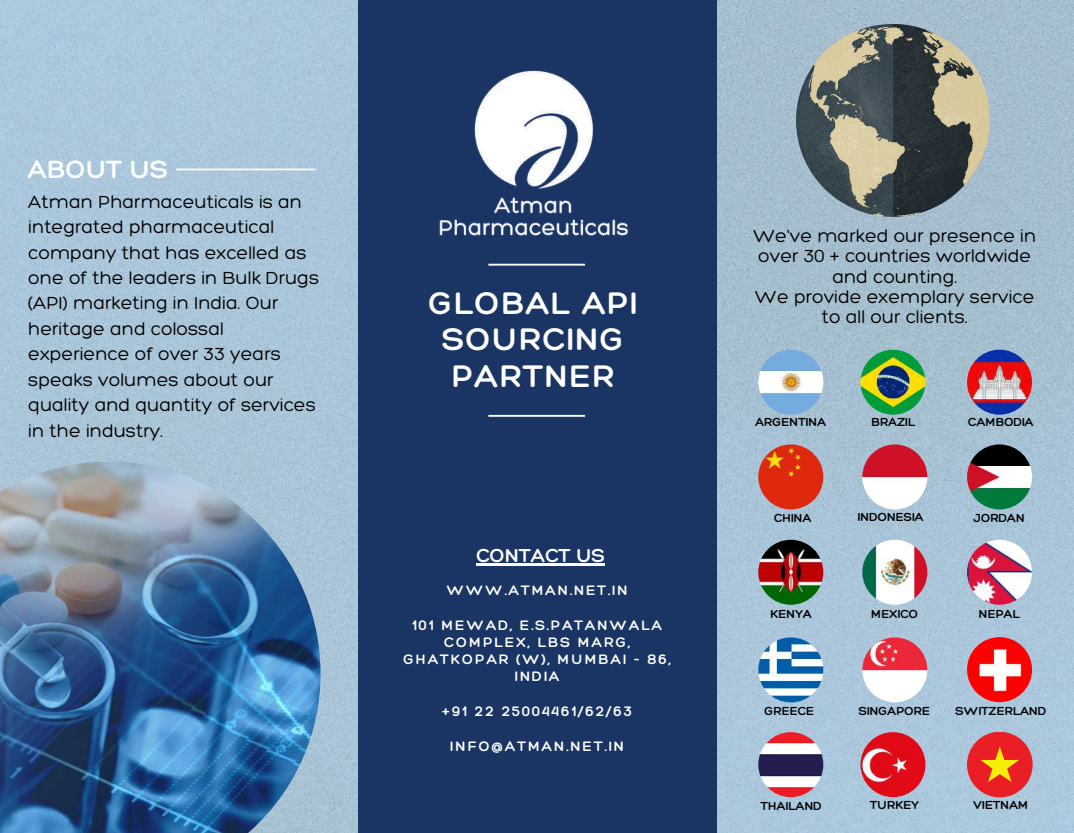
<style>
.page{position:relative;width:1074px;height:833px;background:#fff}
.page>*{position:absolute;margin:0;border:0;box-sizing:border-box;transform-origin:0 0}
.t1{font:300 33.88px/36.6px "Hero";letter-spacing:.04em;color:#fff}
.t2{font:300 27.12px "Hero";color:#fefefe}
.t3{font:300 20.38px "Hero";color:#fff}
.t4{font:300 19px/25.4px "Hero";color:#000;text-align:center}
.t5{font:300 14.88px/17.2px "Hero";letter-spacing:.125em;color:#fff;text-align:center}
.t6{font:300 12.62px "Hero";color:#000}
</style>
<div class="page">
<img style="left:0;top:0;width:1073px;height:832px">
<div style="left:358px;top:0;width:358px;height:832px;background:#1a3564"></div>
<hr style="left:488px;top:415px;width:97px;height:2px;background:#fff">
<hr style="left:176px;top:168px;width:140px;height:2px;background:#fbf9f2">
<img style="left:0;top:461px;width:320px;height:371px">
<hr style="left:488px;top:264px;width:97px;height:1px;background:#fff">
<img style="left:758px;top:349px;width:65px;height:65px;border-radius:50%">
<img style="left:860px;top:349px;width:65px;height:65px;border-radius:50%">
<img style="left:758px;top:444px;width:65px;height:65px;border-radius:50%">
<img style="left:862px;top:444px;width:65px;height:65px;border-radius:50%">
<img style="left:967px;top:444px;width:65px;height:65px;border-radius:50%">
<img style="left:862px;top:539px;width:65px;height:65px;border-radius:50%">
<img style="left:967px;top:539px;width:65px;height:65px;border-radius:50%">
<img style="left:862px;top:637px;width:65px;height:65px;border-radius:50%">
<img style="left:967px;top:637px;width:65px;height:65px;border-radius:50%">
<img style="left:758px;top:732px;width:65px;height:65px;border-radius:50%">
<img style="left:860px;top:732px;width:65px;height:65px;border-radius:50%">
<svg style="left:796px;top:24px;width:193px;height:193px;background:#777e79"></svg>
<img style="left:967px;top:349px;width:65px;height:65px;border-radius:50%">
<img style="left:758px;top:539px;width:65px;height:65px;border-radius:50%">
<img style="left:758px;top:637px;width:65px;height:65px;border-radius:50%">
<div style="left:967px;top:731px;width:65px;height:66px;background:#ea1e25;border-radius:50%"></div>
<svg style="left:980px;top:746px;width:39px;height:36px"></svg>
<img style="left:439px;top:70px;width:190px;height:167px">
<hr style="left:476px;top:563px;width:129px;height:2px;background:#fff">
<h2 class="t2" style="left:28px;top:152px;width:141px">ABOUT US</h2>
<p class="t4" style="left:28px;top:188px;width:292px;text-align:left">Atman Pharmaceuticals is an integrated pharmaceutical company that has excelled as one of the leaders in Bulk Drugs (API) marketing in India. Our heritage and colossal experience of over 33 years speaks volumes about our quality and quantity of services in the industry.</p>
<h1 class="t1" style="left:429px;top:283px;width:210px">GLOBAL API</h1>
<h1 class="t1" style="left:442px;top:320px;width:183px">SOURCING<br>PARTNER</h1>
<p class="t3" style="left:476px;top:543px;width:130px">CONTACT US</p>
<p class="t5" style="left:446px;top:581px;width:183px">WWW.ATMAN.NET.IN</p>
<p class="t5" style="left:403px;top:615px;width:269px">101 MEWAD, E.S.PATANWALA<br>COMPLEX, LBS MARG,<br>GHATKOPAR (W), MUMBAI - 86,<br>INDIA</p>
<p class="t5" style="left:442px;top:702px;width:191px">+91 22 25004461/62/63</p>
<p class="t5" style="left:450px;top:736px;width:175px">INFO@ATMAN.NET.IN</p>
<p class="t4" style="left:753px;top:225px;width:285px;line-height:20.4px">We've marked our presence in over 30 + countries worldwide and counting.<br>We provide exemplary service</p>
<p class="t4" style="left:821px;top:304px;width:147px">to all our clients.</p>
<p class="t6" style="left:755px;top:414px;width:72px">ARGENTINA</p>
<p class="t6" style="left:871px;top:414px;width:45px">BRAZIL</p>
<p class="t6" style="left:968px;top:414px;width:67px">CAMBODIA</p>
<p class="t6" style="left:774px;top:509px;width:39px">CHINA</p>
<p class="t6" style="left:857px;top:509px;width:67px">INDONESIA</p>
<p class="t6" style="left:973px;top:509px;width:53px">JORDAN</p>
<p class="t6" style="left:770px;top:606px;width:43px">KENYA</p>
<p class="t6" style="left:764px;top:703px;width:51px">GREECE</p>
<p class="t6" style="left:871px;top:606px;width:49px">MEXICO</p>
<p class="t6" style="left:978px;top:606px;width:43px">NEPAL</p>
<p class="t6" style="left:858px;top:703px;width:73px">SINGAPORE</p>
<p class="t6" style="left:955px;top:703px;width:92px">SWITZERLAND</p>
<p class="t6" style="left:760px;top:797px;width:62px">THAILAND</p>
<p class="t6" style="left:870px;top:796px;width:51px">TURKEY</p>
<p class="t6" style="left:973px;top:796px;width:56px">VIETNAM</p>
</div>
